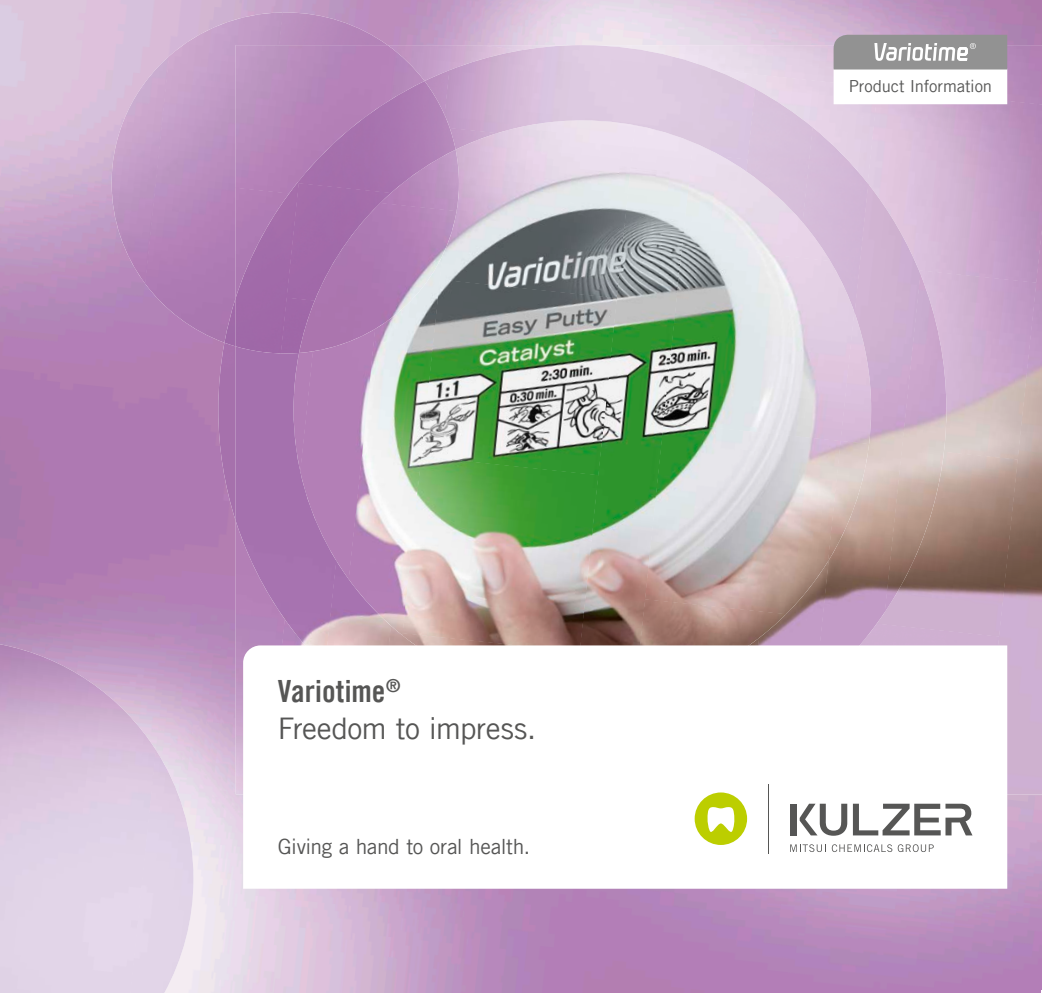
<style>
.page{position:relative;width:1042px;height:993px;background:#fff}
.page>*{position:absolute;margin:0;border:0;box-sizing:border-box;transform-origin:0 0}
.t1{font:30.62px "Trade Gothic LT Com Bd Cn 20";color:#565655}
.t2{font:29.75px "Trade Gothic LT Com";letter-spacing:-.015em;color:#565655}
.t3{font:21px "Trade Gothic LT Com";letter-spacing:-.02em;color:#565655}
.t4{font:16.62px "Trade Gothic LT Com";letter-spacing:-.005em;color:#565655}
</style>
<div class="page">
<img style="left:0;top:0;width:1042px;height:992px">
<img style="left:145px;top:12px;width:134px;height:330px">
<img style="left:279px;top:12px;width:109px;height:33px">
<img style="left:112px;top:56px;width:57px;height:228px">
<img style="left:218px;top:342px;width:18px;height:178px">
<img style="left:224px;top:298px;width:12px;height:48px">
<img style="left:0;top:644px;width:156px;height:348px">
<img style="left:130px;top:749px;width:63px;height:243px">
<img style="left:755px;top:45px;width:287px;height:42px">
<img style="left:693px;top:70px;width:174px;height:175px">
<img style="left:867px;top:87px;width:175px;height:183px">
<img style="left:457px;top:160px;width:118px;height:96px">
<img style="left:575px;top:160px;width:118px;height:485px">
<img style="left:982px;top:226px;width:60px;height:568px">
<img style="left:375px;top:353px;width:46px;height:272px">
<img style="left:663px;top:245px;width:152px;height:177px">
<img style="left:920px;top:270px;width:116px;height:189px">
<img style="left:336px;top:353px;width:39px;height:207px">
<img style="left:421px;top:279px;width:196px;height:196px">
<img style="left:236px;top:646px;width:7px;height:148px">
<img style="left:645px;top:422px;width:170px;height:177px">
<img style="left:920px;top:440px;width:98px;height:196px">
<img style="left:402px;top:456px;width:196px;height:189px">
<img style="left:626px;top:599px;width:123px;height:38px">
<div style="left:920px;top:623px;width:79px;height:22px;background:#cfb0d1"></div>
<img style="left:448px;top:632px;width:73px;height:13px">
<img style="left:236px;top:45px;width:223px;height:166px">
<img style="left:315px;top:187px;width:142px;height:166px">
<img style="left:444px;top:45px;width:311px;height:115px">
<img style="left:746px;top:89px;width:67px;height:134px">
<img style="left:424px;top:70px;width:25px;height:11px">
<img style="left:802px;top:127px;width:66px;height:186px">
<img style="left:456px;top:128px;width:42px;height:22px">
<img style="left:722px;top:156px;width:26px;height:16px">
<img style="left:815px;top:184px;width:105px;height:461px">
<img style="left:884px;top:273px;width:62px;height:339px">
<img style="left:236px;top:346px;width:100px;height:300px">
<img style="left:749px;top:559px;width:80px;height:86px">
<img style="left:325px;top:560px;width:66px;height:85px">
<img style="left:381px;top:625px;width:67px;height:20px">
<img style="left:622px;top:637px;width:137px;height:8px">
<img style="left:303px;top:643px;width:24px;height:2px">
<img style="left:298px;top:81px;width:158px;height:112px">
<img style="left:236px;top:180px;width:63px;height:173px">
<img style="left:286px;top:183px;width:105px;height:118px">
<img style="left:281px;top:297px;width:34px;height:56px">
<svg style="left:833px;top:35px;width:174px;height:69px"></svg>
<svg style="left:243px;top:645px;width:764px;height:243px"></svg>
<hr style="left:768px;top:784px;width:1px;height:69px;background:#565655">
<svg style="left:790px;top:844px;width:36px;height:7px"></svg>
<svg style="left:832px;top:844px;width:60px;height:7px"></svg>
<svg style="left:898px;top:844px;width:36px;height:7px"></svg>
<div style="left:790px;top:803px;width:6px;height:32px;background:#565655"></div>
<svg style="left:853px;top:803px;width:119px;height:32px"></svg>
<svg style="left:799px;top:803px;width:48px;height:32px"></svg>
<div style="left:694px;top:792px;width:53px;height:52px;background:#bcce00;border-radius:50%"></div>
<svg style="left:707px;top:807px;width:28px;height:25px"></svg>
<h1 class="t1" style="left:278px;top:672px;width:124px">Variotime<sup>®</sup></h1>
<h2 class="t2" style="left:278px;top:710px;width:260px">Freedom to impress.</h2>
<p class="t3" style="left:278px;top:833px;width:254px">Giving a hand to oral health.</p>
<p class="t4" style="left:848px;top:76px;width:145px">Product Information</p>
</div>
